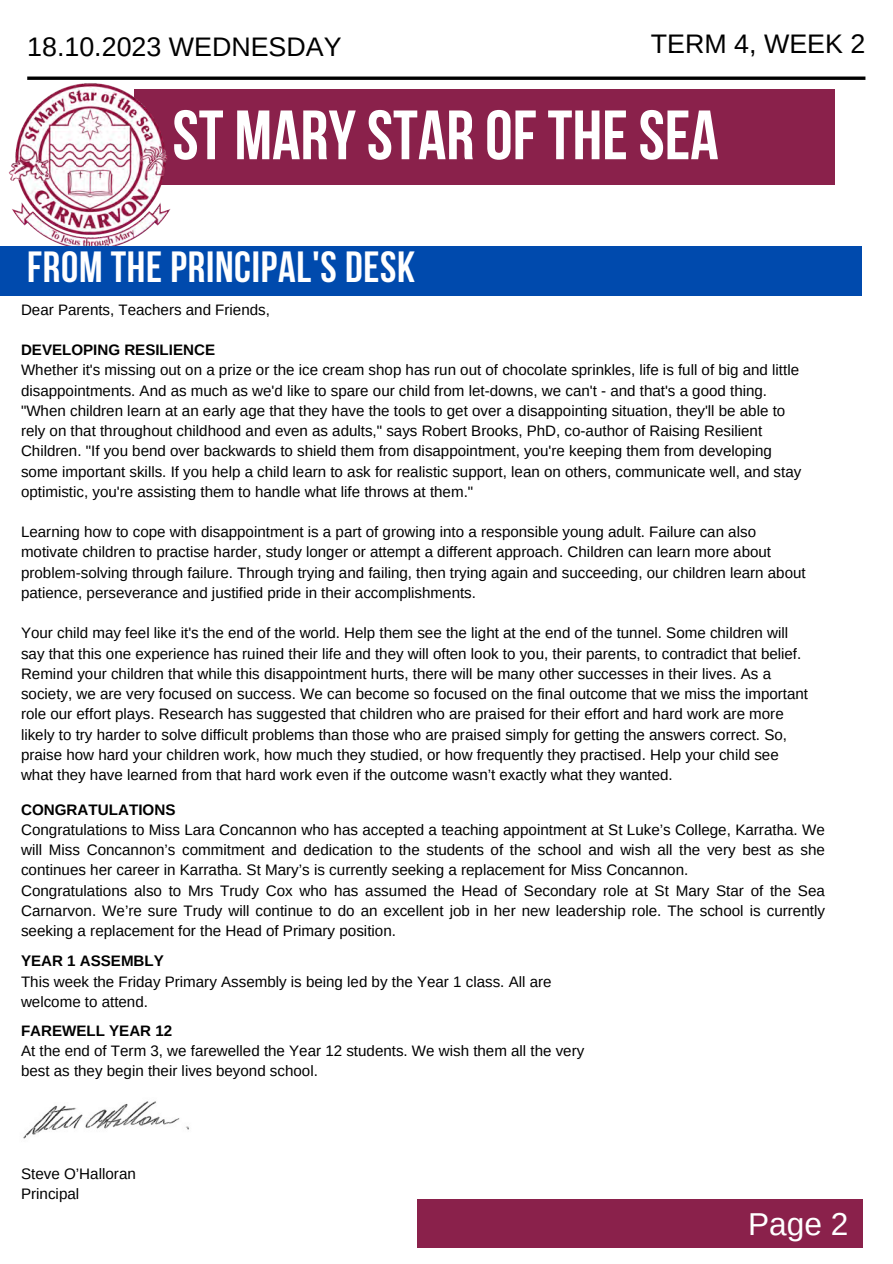
<style>
.page{position:relative;width:893px;height:1264px;background:#fff}
.page>*{position:absolute;margin:0;border:0;box-sizing:border-box;transform-origin:0 0}
.t1{font:69.6px "Bebas Neue Cyrillic";color:#fff}
.t2{font:700 43.5px "Bebas Neue";letter-spacing:.015em;color:#fff}
.t3{font:31.65px "Arimo";color:#fff}
.t4{font:26.85px "Arimo";color:#000}
.t5{font:15.15px/20.2px "Arimo";color:#000}
.t6{font:700 15.15px "Arimo";color:#000}
</style>
<div class="page">
<div style="left:135px;top:89px;width:700px;height:95px;background:#8a214b"></div>
<svg style="left:27px;top:76px;width:838px;height:4px;background:#272727"></svg>
<div style="left:417px;top:1199px;width:445px;height:49px;background:#8a214b"></div>
<img style="left:8px;top:83px;width:166px;height:163px">
<div style="left:0;top:246px;width:861px;height:50px;background:#004aad"></div>
<img style="left:23px;top:1101px;width:166px;height:38px">
<p class="t4" style="left:27px;top:32px;width:316px">18.10.2023 WEDNESDAY</p>
<p class="t4" style="left:650px;top:29px;width:216px">TERM 4, WEEK 2</p>
<p class="t1" style="left:172px;top:107px;width:547px">ST MARY STAR OF THE SEA</p>
<p class="t2" style="left:27px;top:249px;width:389px">FROM THE PRINCIPAL'S DESK</p>
<p class="t5" style="left:21px;top:299px;width:250px">Dear Parents, Teachers and Friends,</p>
<p class="t6" style="left:21px;top:341px;width:195px">DEVELOPING RESILIENCE</p>
<p class="t5" style="left:21px;top:360px;width:779px">Whether it's missing out on a prize or the ice cream shop has run out of chocolate sprinkles, life is full of big and little disappointments. And as much as we'd like to spare our child from let-downs, we can't - and that's a good thing.</p>
<p class="t5" style="left:21px;top:400px;width:781px">"When children learn at an early age that they have the tools to get over a disappointing situation, they'll be able to rely on that throughout childhood and even as adults," says Robert Brooks, PhD, co-author of Raising Resilient Children. "If you bend over backwards to shield them from disappointment, you're keeping them from developing some important skills. If you help a child learn to ask for realistic support, lean on others, communicate well, and stay optimistic, you're assisting them to handle what life throws at them."</p>
<p class="t5" style="left:21px;top:522px;width:786px">Learning how to cope with disappointment is a part of growing into a responsible young adult. Failure can also motivate children to practise harder, study longer or attempt a different approach. Children can learn more about problem-solving through failure. Through trying and failing, then trying again and succeeding, our children learn about patience, perseverance and justified pride in their accomplishments.</p>
<p class="t5" style="left:21px;top:623px;width:788px">Your child may feel like it's the end of the world. Help them see the light at the end of the tunnel. Some children will say that this one experience has ruined their life and they will often look to you, their parents, to contradict that belief.<br>Remind your children that while this disappointment hurts, there will be many other successes in their lives. As a society, we are very focused on success. We can become so focused on the final outcome that we miss the important role our effort plays. Research has suggested that children who are praised for their effort and hard work are more likely to try harder to solve difficult problems than those who are praised simply for getting the answers correct. So, praise how hard your children work, how much they studied, or how frequently they practised. Help your child see what they have learned from that hard work even if the outcome wasn’t exactly what they wanted.</p>
<p class="t6" style="left:21px;top:800px;width:156px">CONGRATULATIONS</p>
<p class="t5" style="left:21px;top:819px;width:805px;text-align:justify">Congratulations to Miss Lara Concannon who has accepted a teaching appointment at St Luke’s College, Karratha. We will Miss Concannon’s commitment and dedication to the students of the school and wish all the very best as she continues her career in Karratha. St Mary’s is currently seeking a replacement for Miss Concannon.</p>
<p class="t5" style="left:21px;top:880px;width:805px;text-align:justify">Congratulations also to Mrs Trudy Cox who has assumed the Head of Secondary role at St Mary Star of the Sea Carnarvon. We’re sure Trudy will continue to do an excellent job in her new leadership role. The school is currently seeking a replacement for the Head of Primary position.</p>
<p class="t6" style="left:21px;top:952px;width:144px">YEAR 1 ASSEMBLY</p>
<p class="t5" style="left:21px;top:971px;width:532px">This week the Friday Primary Assembly is being led by the Year 1 class. All are welcome to attend.</p>
<p class="t6" style="left:21px;top:1022px;width:153px">FAREWELL YEAR 12</p>
<p class="t5" style="left:21px;top:1040px;width:564px">At the end of Term 3, we farewelled the Year 12 students. We wish them all the very best as they begin their lives beyond school.</p>
<p class="t5" style="left:21px;top:1163px;width:116px">Steve O’Halloran</p>
<p class="t5" style="left:21px;top:1183px;width:60px">Principal</p>
<p class="t3" style="left:748px;top:1205px;width:102px">Page 2</p>
</div>
